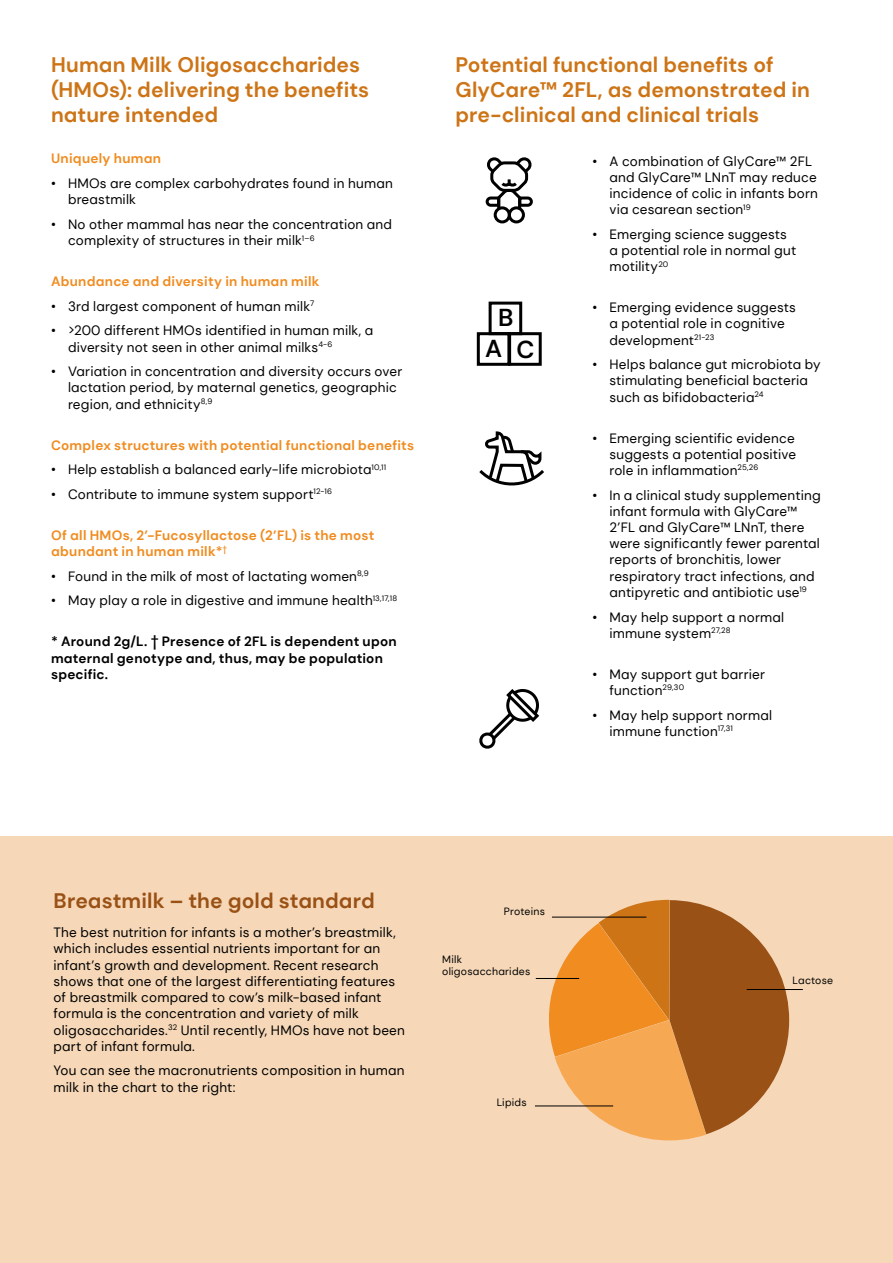
<style>
.page{position:relative;width:893px;height:1263px;background:#fff}
.page>*{position:absolute;margin:0;border:0;box-sizing:border-box;transform-origin:0 0}
.t1{font:600 24.6px "DM Sans 24 pt";color:#000}
.Titre_2{font:700 21px/25.2px "DM Sans";letter-spacing:.005em;color:#cd7416}
.Body{font:700 21px/25.2px "DM Sans";letter-spacing:.005em;color:#cd7416}
.Titre_2-2{font:700 21px "DM Sans";letter-spacing:.005em;color:#9a5116}
.Body-2{font:13.5px/16.2px "DM Sans";letter-spacing:.015em;color:#000}
.Body-3{font:700 13.5px/16.2px "DM Sans";letter-spacing:.02em;color:#f08c20}
.Body-4{font:700 13.5px/16.2px "DM Sans";letter-spacing:.015em;color:#000}
.Footnote{font:10.5px/12.6px "DM Sans";letter-spacing:.02em;color:#000}
</style>
<div class="page">
<div style="left:0;top:836px;width:893px;height:427px;background:#f6d8b8"></div>
<svg style="left:539px;top:900px;width:250px;height:241px"></svg>
<hr style="left:536px;top:978px;width:43px;height:1px;background:#000">
<hr style="left:535px;top:1105px;width:78px;height:1px;background:#000">
<hr style="left:552px;top:917px;width:94px;height:1px;background:#000">
<hr style="left:747px;top:989px;width:56px;height:1px;background:#000">
<svg style="left:479px;top:431px;width:65px;height:54px"></svg>
<svg style="left:479px;top:689px;width:60px;height:60px"></svg>
<div style="left:494px;top:206px;width:17px;height:17px;border:3px solid #000;border-radius:50%"></div>
<div style="left:508px;top:206px;width:17px;height:17px;border:3px solid #000;border-radius:50%"></div>
<svg style="left:486px;top:157px;width:47px;height:55px"></svg>
<div style="left:477px;top:332px;width:33px;height:34px;border:3px solid #000"></div>
<div style="left:508px;top:332px;width:34px;height:34px;border:3px solid #000"></div>
<div style="left:489px;top:302px;width:33px;height:33px;border:3px solid #000"></div>
<p class="Body" style="left:51px;top:52px;width:320px">Human Milk Oligosaccharides (HMOs): delivering the benefits nature intended</p>
<p class="Body-3" style="left:51px;top:150px;width:112px">Uniquely human</p>
<p class="Body-2" style="left:68px;top:175px;width:326px;text-indent:-17px">• HMOs are complex carbohydrates found in human breastmilk</p>
<p class="Body-2" style="left:68px;top:216px;width:326px;text-indent:-17px">• No other mammal has near the concentration and complexity of structures in their milk<sup>1–6</sup></p>
<p class="Body-3" style="left:51px;top:273px;width:270px">Abundance and diversity in human milk</p>
<p class="Body-2" style="left:51px;top:298px;width:265px">• 3rd largest component of human milk<sup>7</sup></p>
<p class="Body-2" style="left:68px;top:322px;width:307px;text-indent:-17px">• &gt;200 different HMOs identified in human milk, a diversity not seen in other animal milks<sup>4-6</sup></p>
<p class="Body-2" style="left:68px;top:363px;width:336px;text-indent:-17px">• Variation in concentration and diversity occurs over lactation period, by maternal genetics, geographic region, and ethnicity<sup>8,9</sup></p>
<p class="Body-3" style="left:51px;top:437px;width:365px">Complex structures with potential functional benefits</p>
<p class="Body-2" style="left:51px;top:461px;width:337px">• Help establish a balanced early-life microbiota<sup>10,11</sup></p>
<p class="Body-2" style="left:51px;top:486px;width:282px">• Contribute to immune system support<sup>12-16</sup></p>
<p class="Body-3" style="left:51px;top:527px;width:325px">Of all HMOs, 2’-Fucosyllactose (2’FL) is the most abundant in human milk*<sup>†</sup></p>
<p class="Body-2" style="left:51px;top:568px;width:319px">• Found in the milk of most of lactating women<sup>8,9</sup></p>
<p class="Body-2" style="left:51px;top:593px;width:348px">• May play a role in digestive and immune health<sup>13,17,18</sup></p>
<p class="Body-4" style="left:51px;top:633px;width:347px">* Around 2g/L. † Presence of 2FL is dependent upon maternal genotype and, thus, may be population specific.</p>
<p class="Titre_2" style="left:455px;top:52px;width:356px">Potential functional benefits of<br>GlyCare™ 2FL, as demonstrated in pre-clinical and clinical trials</p>
<p class="Body-2" style="left:609px;top:153px;width:210px;text-indent:-17px">• A combination of GlyCare™ 2FL and GlyCare™ LNnT may reduce incidence of colic in infants born via cesarean section<sup>19</sup></p>
<p class="Body-2" style="left:609px;top:226px;width:188px;text-indent:-17px">• Emerging science suggests a potential role in normal gut motility<sup>20</sup></p>
<p class="Body-2" style="left:609px;top:299px;width:188px;text-indent:-17px">• Emerging evidence suggests a potential role in cognitive development<sup>21-23</sup></p>
<p class="Body-2" style="left:609px;top:356px;width:213px;text-indent:-17px">• Helps balance gut microbiota by stimulating beneficial bacteria such as bifidobacteria<sup>24</sup></p>
<p class="Body-2" style="left:609px;top:430px;width:188px;text-align:justify;text-indent:-17px">• Emerging scientific evidence suggests a potential positive role in inflammation<sup>25,26</sup></p>
<p class="Body-2" style="left:609px;top:487px;width:213px;text-indent:-17px">• In a clinical study supplementing infant formula with GlyCare™<br>2’FL and GlyCare™ LNnT, there were significantly fewer parental reports of bronchitis, lower respiratory tract infections, and antipyretic and antibiotic use<sup>19</sup></p>
<p class="Body-2" style="left:609px;top:609px;width:176px;text-indent:-17px">• May help support a normal immune system<sup>27,28</sup></p>
<p class="Body-2" style="left:609px;top:666px;width:157px;text-indent:-17px">• May support gut barrier function<sup>29,30</sup></p>
<p class="Body-2" style="left:609px;top:707px;width:164px;text-indent:-17px">• May help support normal immune function<sup>17,31</sup></p>
<p class="t1" style="left:498px;top:302px;width:17px">B</p>
<p class="t1" style="left:485px;top:333px;width:19px">A</p>
<p class="t1" style="left:517px;top:334px;width:20px">C</p>
<p class="Titre_2-2" style="left:54px;top:888px;width:323px">Breastmilk – the gold standard</p>
<p class="Body-2" style="left:54px;top:924px;width:353px">The best nutrition for infants is a mother’s breastmilk, which includes essential nutrients important for an infant’s growth and development. Recent research shows that one of the largest differentiating features of breastmilk compared to cow’s milk-based infant formula is the concentration and variety of milk oligosaccharides.<sup>32</sup> Until recently, HMOs have not been part of infant formula.</p>
<p class="Body-2" style="left:54px;top:1062px;width:352px">You can see the macronutrients composition in human milk in the chart to the right:</p>
<p class="Footnote" style="left:504px;top:905px;width:43px">Proteins</p>
<p class="Footnote" style="left:442px;top:952px;width:90px">Milk oligosaccharides</p>
<p class="Footnote" style="left:497px;top:1096px;width:31px">Lipids</p>
<p class="Footnote" style="left:793px;top:974px;width:42px">Lactose</p>
</div>
